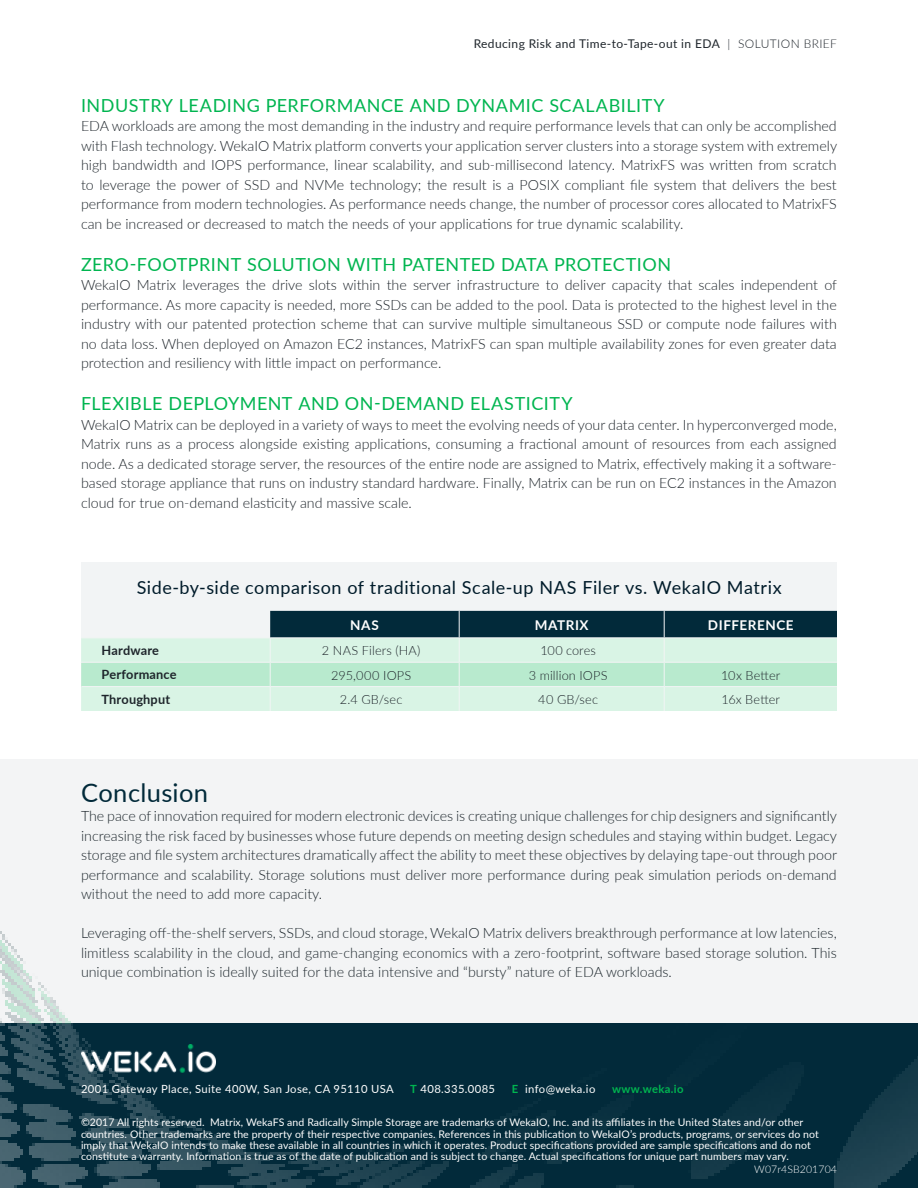
<style>
.page{position:relative;width:918px;height:1188px;background:#fff}
.page>*{position:absolute;margin:0;border:0;box-sizing:border-box;transform-origin:0 0}
.t1{font:25.5px "Lato";letter-spacing:.015em;color:#022a3a}
.t2{font:18px "Lato";letter-spacing:.03em;color:#00b550}
.t3{font:18px "Lato";letter-spacing:.03em;color:#001b2a}
.t4{font:300 14.25px/19.5px "Lato";color:#1e252b;text-align:justify}
.t5{font:700 13.5px "Lato";letter-spacing:.045em;color:#fff}
.t6{font:300 12.75px "Lato";letter-spacing:.015em;color:#1e252b}
.t7{font:700 12.75px "Lato";letter-spacing:.015em;color:#1e252b}
.t8{font:12px "Lato";letter-spacing:.03em;color:#1e252b}
.t9{font:11.25px "Lato";letter-spacing:.035em;color:#fff}
.t10{font:700 11.25px "Lato";letter-spacing:.03em;color:#00b550}
.t11{font:10.5px/11.2px "Lato";letter-spacing:.01em;color:#fff}
.t12{font:300 10.5px "Lato";letter-spacing:.01em;color:#fff}
.s1{font-weight:300}
.s2{font-weight:700;color:#00b550}
</style>
<div class="page">
<div style="left:81px;top:563px;width:756px;height:148px;background:#f2f4f5"></div>
<div style="left:0;top:759px;width:918px;height:264px;background:#f3f4f5"></div>
<img style="left:0;top:931px;width:918px;height:257px">
<img style="left:81px;top:1044px;width:134px;height:29px">
<svg style="left:81px;top:611px;width:756px;height:100px;background:#abcbc1"></svg>
<p class="t8" style="left:474px;top:36px;width:365px">Reducing Risk and Time-to-Tape-out in EDA <span class="s1">| SOLUTION BRIEF</span></p>
<p class="t2" style="left:81px;top:94px;width:585px">INDUSTRY LEADING PERFORMANCE AND DYNAMIC SCALABILITY</p>
<p class="t4" style="left:81px;top:116px;width:758px">EDA workloads are among the most demanding in the industry and require performance levels that can only be accomplished with Flash technology. WekaIO Matrix platform converts your application server clusters into a storage system with extremely high bandwidth and IOPS performance, linear scalability, and sub-millisecond latency. MatrixFS was written from scratch to leverage the power of SSD and NVMe technology; the result is a POSIX compliant file system that delivers the best performance from modern technologies. As performance needs change, the number of processor cores allocated to MatrixFS can be increased or decreased to match the needs of your applications for true dynamic scalability.</p>
<p class="t2" style="left:81px;top:253px;width:592px">ZERO-FOOTPRINT SOLUTION WITH PATENTED DATA PROTECTION</p>
<p class="t4" style="left:81px;top:275px;width:758px">WekaIO Matrix leverages the drive slots within the server infrastructure to deliver capacity that scales independent of performance. As more capacity is needed, more SSDs can be added to the pool. Data is protected to the highest level in the industry with our patented protection scheme that can survive multiple simultaneous SSD or compute node failures with no data loss. When deployed on Amazon EC2 instances, MatrixFS can span multiple availability zones for even greater data protection and resiliency with little impact on performance.</p>
<p class="t2" style="left:81px;top:392px;width:493px">FLEXIBLE DEPLOYMENT AND ON-DEMAND ELASTICITY</p>
<p class="t4" style="left:81px;top:414px;width:757px">WekaIO Matrix can be deployed in a variety of ways to meet the evolving needs of your data center. In hyperconverged mode, Matrix runs as a process alongside existing applications, consuming a fractional amount of resources from each assigned node. As a dedicated storage server, the resources of the entire node are assigned to Matrix, effectively making it a software&shy;based storage appliance that runs on industry standard hardware. Finally, Matrix can be run on EC2 instances in the Amazon cloud for true on-demand elasticity and massive scale.</p>
<p class="t3" style="left:137px;top:576px;width:646px">Side-by-side comparison of traditional Scale-up NAS Filer vs. WekaIO Matrix</p>
<p class="t5" style="left:350px;top:616px;width:30px">NAS</p>
<p class="t5" style="left:535px;top:616px;width:55px">MATRIX</p>
<p class="t5" style="left:708px;top:616px;width:87px">DIFFERENCE</p>
<p class="t7" style="left:101px;top:642px;width:59px">Hardware</p>
<p class="t6" style="left:322px;top:643px;width:100px">2 NAS Filers (HA)</p>
<p class="t6" style="left:540px;top:643px;width:57px">100 cores</p>
<p class="t7" style="left:101px;top:667px;width:77px">Performance</p>
<p class="t6" style="left:331px;top:667px;width:82px">295,000 IOPS</p>
<p class="t6" style="left:529px;top:667px;width:80px">3 million IOPS</p>
<p class="t6" style="left:721px;top:667px;width:61px">10x Better</p>
<p class="t7" style="left:101px;top:691px;width:70px">Throughput</p>
<p class="t6" style="left:340px;top:691px;width:64px">2.4 GB/sec</p>
<p class="t6" style="left:538px;top:691px;width:61px">40 GB/sec</p>
<p class="t6" style="left:721px;top:691px;width:60px">16x Better</p>
<h1 class="t1" style="left:81px;top:777px;width:129px">Conclusion</h1>
<p class="t4" style="left:81px;top:806px;width:758px">The pace of innovation required for modern electronic devices is creating unique challenges for chip designers and significantly increasing the risk faced by businesses whose future depends on meeting design schedules and staying within budget. Legacy storage and file system architectures dramatically affect the ability to meet these objectives by delaying tape-out through poor performance and scalability. Storage solutions must deliver more performance during peak simulation periods on-demand without the need to add more capacity.</p>
<p class="t4" style="left:81px;top:923px;width:757px">Leveraging off-the-shelf servers, SSDs, and cloud storage, WekaIO Matrix delivers breakthrough performance at low latencies, limitless scalability in the cloud, and game-changing economics with a zero-footprint, software based storage solution. This unique combination is ideally suited for the data intensive and “bursty” nature of EDA workloads.</p>
<p class="t9" style="left:81px;top:1082px;width:314px">2001 Gateway Place, Suite 400W, San Jose, CA 95110 USA</p>
<p class="t9" style="left:410px;top:1082px;width:87px"><span class="s2">T</span> 408.335.0085</p>
<p class="t9" style="left:512px;top:1082px;width:85px"><span class="s2">E</span> info@weka.io</p>
<p class="t10" style="left:612px;top:1082px;width:73px">www.weka.io</p>
<p class="t11" style="left:81px;top:1117px;width:739px">©2017 All rights reserved. Matrix, WekaFS and Radically Simple Storage are trademarks of WekaIO, Inc. and its affiliates in the United States and/or other countries. Other trademarks are the property of their respective companies. References in this publication to WekaIO’s products, programs, or services do not imply that WekaIO intends to make these available in all countries in which it operates. Product specifications provided are sample specifications and do not constitute a warranty. Information is true as of the date of publication and is subject to change. Actual specifications for unique part numbers may vary.</p>
<p class="t12" style="left:754px;top:1163px;width:84px">W07r4SB201704</p>
</div>
